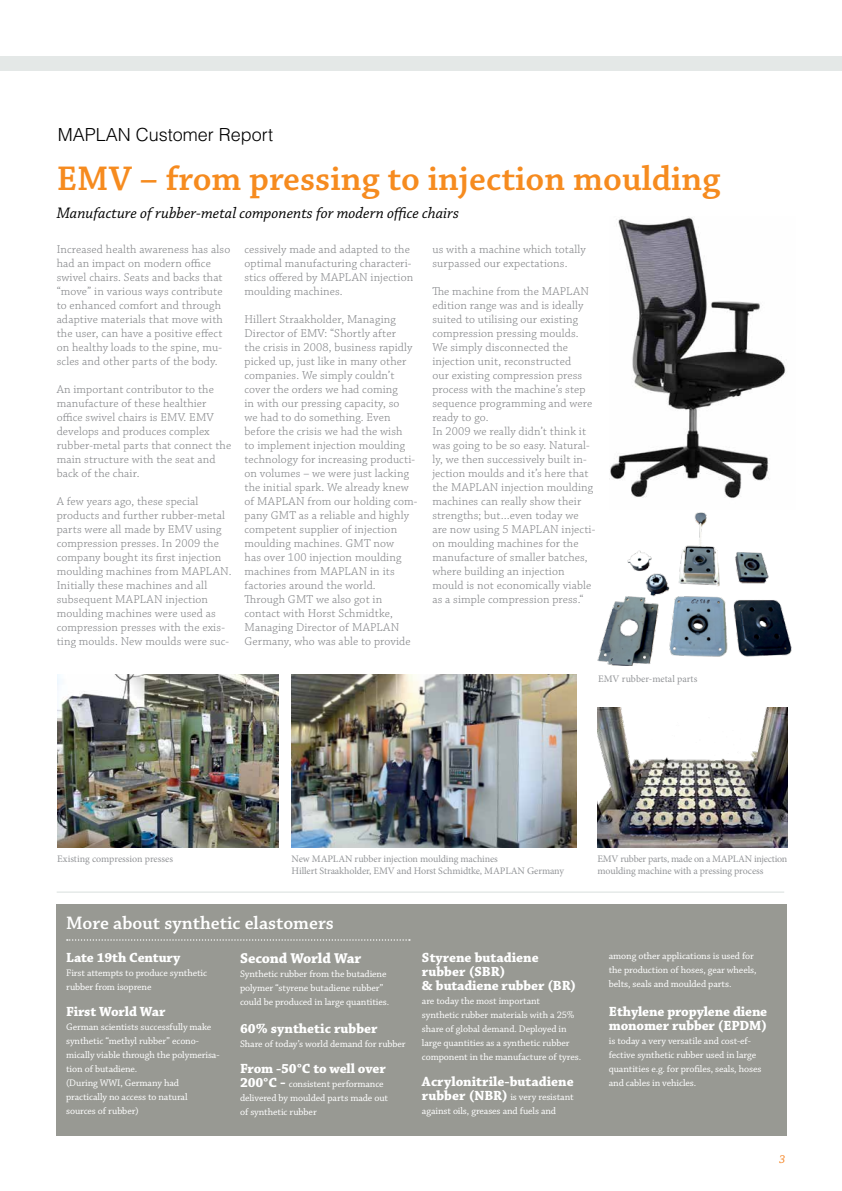
<style>
.page{position:relative;width:842px;height:1191px;background:#fff}
.page>*{position:absolute;margin:0;border:0;box-sizing:border-box;transform-origin:0 0}
.t1{font:600 36px "Chaparral Pro";color:#f68b1f}
.t2{font:600 19px "Chaparral Pro";color:#fff}
.t3{font:18px "Helvetica H Light";color:#000}
.t4{font:italic 16px "Chaparral Pro";color:#000}
.t5{font:700 15px "Chaparral Pro";letter-spacing:-.01em;color:#fff}
.t6{font:700 14px/14px "Chaparral Pro";letter-spacing:-.01em;color:#fff}
.t7{font:300 12px/14px "Chaparral Pro";letter-spacing:.01em;color:#808285}
.t8{font:italic 12px "Chaparral Pro";color:#f58220}
.t9{font:10px/14px "Chaparral Pro";letter-spacing:-.01em;color:#fff}
.t10{font:10px/12px "Minion Pro";letter-spacing:-.01em;color:#939598}
.s1{font-weight:700;font-size:14px}
.s2{font-weight:700;font-size:15px}
</style>
<div class="page">
<div style="left:57px;top:904px;width:730px;height:231px;background:#989993"></div>
<svg style="left:67px;top:939px;width:343px;height:1px"></svg>
<div style="left:0;top:57px;width:842px;height:14px;background:#e4e8e7"></div>
<hr style="left:57px;top:891px;width:727px;height:2px;background:#e4e8e7">
<img style="left:609px;top:217px;width:177px;height:281px">
<img style="left:597px;top:512px;width:195px;height:153px">
<img style="left:292px;top:674px;width:285px;height:173px">
<img style="left:597px;top:708px;width:190px;height:139px">
<img style="left:57px;top:674px;width:221px;height:173px">
<h3 class="t3" style="left:58px;top:123px;width:217px">MAPLAN Customer Report</h3>
<h1 class="t1" style="left:57px;top:158px;width:665px">EMV – from pressing to injection moulding</h1>
<h3 class="t4" style="left:57px;top:204px;width:404px">Manufacture of rubber-metal components for modern office chairs</h3>
<p class="t7" style="left:57px;top:242px;width:175px">Increased health awareness has also had an impact on modern office swivel chairs. Seats and backs that “move” in various ways contribute to enhanced comfort and through adaptive materials that move with the user, can have a positive effect on healthy loads to the spine, mu&shy;scles and other parts of the body.</p>
<p class="t7" style="left:57px;top:382px;width:176px">An important contributor to the manufacture of these healthier office swivel chairs is EMV. EMV develops and produces complex rubber-metal parts that connect the main structure with the seat and back of the chair.</p>
<p class="t7" style="left:57px;top:494px;width:176px">A few years ago, these special products and further rubber-metal parts were all made by EMV using compression presses. In 2009 the company bought its first injection moulding machines from MAPLAN.<br>Initially these machines and all subsequent MAPLAN injection moulding machines were used as compression presses with the exis&shy;ting moulds. New moulds were suc-</p>
<p class="t7" style="left:244px;top:243px;width:170px">cessively made and adapted to the optimal manufacturing characteri&shy;stics offered by MAPLAN injection moulding machines.</p>
<p class="t7" style="left:244px;top:313px;width:174px">Hillert Straakholder, Managing<br>Director of EMV: “Shortly after<br>the crisis in 2008, business rapidly picked up, just like in many other companies. We simply couldn’t cover the orders we had coming<br>in with our pressing capacity, so<br>we had to do something. Even before the crisis we had the wish<br>to implement injection moulding technology for increasing producti&shy;on volumes – we were just lacking the initial spark. We already knew of MAPLAN from our holding com&shy;pany GMT as a reliable and highly competent supplier of injection moulding machines. GMT now<br>has over 100 injection moulding machines from MAPLAN in its factories around the world.<br>Through GMT we also got in contact with Horst Schmidtke,<br>Managing Director of MAPLAN<br>Germany, who was able to provide</p>
<p class="t7" style="left:432px;top:242px;width:155px">us with a machine which totally surpassed our expectations.</p>
<p class="t7" style="left:432px;top:284px;width:164px">The machine from the MAPLAN edition range was and is ideally suited to utilising our existing compression pressing moulds.<br>We simply disconnected the injection unit, reconstructed<br>our existing compression press process with the machine’s step sequence programming and were ready to go.<br>In 2009 we really didn’t think it was going to be so easy. Natural&shy;ly, we then successively built in&shy;jection moulds and it’s here that the MAPLAN injection moulding machines can really show their strengths; but…even today we are now using 5 MAPLAN injecti&shy;on moulding machines for the manufacture of smaller batches, where building an injection mould is not economically viable as a simple compression press.“</p>
<p class="t10" style="left:598px;top:673px;width:101px">EMV rubber-metal parts</p>
<p class="t10" style="left:57px;top:853px;width:117px">Existing compression presses</p>
<p class="t10" style="left:292px;top:853px;width:274px">New MAPLAN rubber injection moulding machines<br>Hillert Straakholder, EMV and Horst Schmidtke, MAPLAN Germany</p>
<p class="t10" style="left:597px;top:853px;width:191px">EMV rubber parts, made on a MAPLAN injection moulding machine with a pressing process</p>
<h2 class="t2" style="left:66px;top:912px;width:269px">More about synthetic elastomers</h2>
<p class="t6" style="left:66px;top:951px;width:116px">Late 19th Century</p>
<p class="t9" style="left:66px;top:966px;width:143px">First attempts to produce synthetic rubber from isoprene</p>
<p class="t6" style="left:66px;top:1005px;width:101px">First World War</p>
<p class="t9" style="left:66px;top:1020px;width:155px">German scientists successfully make synthetic “methyl rubber” econo&shy;mically viable through the polymerisa&shy;tion of butadiene.<br>(During WWI, Germany had practically no access to natural sources of rubber)</p>
<p class="t5" style="left:240px;top:949px;width:123px">Second World War</p>
<p class="t9" style="left:240px;top:967px;width:151px">Synthetic rubber from the butadiene polymer “styrene butadiene rubber” could be produced in large quantities.</p>
<p class="t6" style="left:240px;top:1022px;width:139px">60% synthetic rubber</p>
<p class="t9" style="left:240px;top:1037px;width:167px">Share of today’s world demand for rubber</p>
<p class="t6" style="left:240px;top:1061px;width:147px">From -50°C to well over</p>
<p class="t9" style="left:240px;top:1076px;width:150px"><span class="s1">200°C</span> <span class="s2">-</span> consistent performance delivered by moulded parts made out of synthetic rubber</p>
<p class="t6" style="left:422px;top:951px;width:156px">Styrene butadiene rubber (SBR)<br>&amp; butadiene rubber (BR)</p>
<p class="t9" style="left:422px;top:994px;width:161px">are today the most important<br>synthetic rubber materials with a 25% share of global demand. Deployed in large quantities as a synthetic rubber component in the manufacture of tyres.</p>
<p class="t6" style="left:422px;top:1075px;width:153px">Acrylonitrile-butadiene</p>
<p class="t9" style="left:422px;top:1090px;width:153px"><span class="s1">rubber (NBR)</span> is very resistant against oils, greases and fuels and</p>
<p class="t9" style="left:609px;top:949px;width:149px">among other applications is used for the production of hoses, gear wheels, belts, seals and moulded parts.</p>
<p class="t6" style="left:609px;top:1005px;width:160px">Ethylene propylene diene monomer rubber (EPDM)</p>
<p class="t9" style="left:609px;top:1034px;width:154px">is today a very versatile and cost-ef&shy;fective synthetic rubber used in large quantities e.g. for profiles, seals, hoses and cables in vehicles.</p>
<p class="t8" style="left:779px;top:1152px;width:8px">3</p>
</div>
